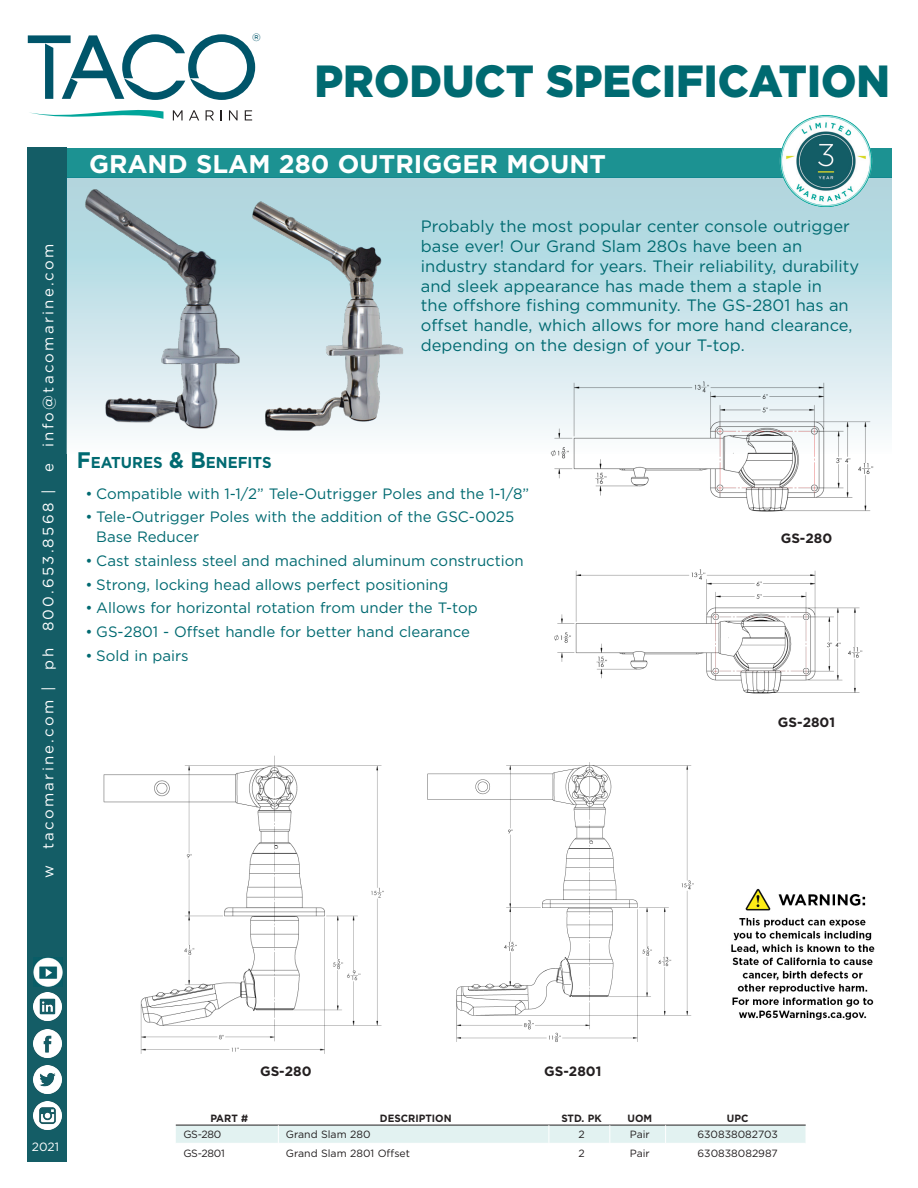
<style>
.page{position:relative;width:918px;height:1188px;background:#fff}
.page>*{position:absolute;margin:0;border:0;box-sizing:border-box;transform-origin:0 0}
.t1{font:900 45px "Gotham";color:#006a71;scale:.95 1}
.Section_Header{font:700 25.5px "Gotham";color:#fff}
.Copy{font:16.5px/19.8px "Gotham";color:#006a71}
.t2{font:700 15.75px "Gotham";color:#006a71;scale:.95 1}
.t3{font:15px/19.5px "Gotham";color:#006a71}
.t4{font:15px "Gotham";letter-spacing:.15em;color:#fff}
.t5{font:700 13.5px "Gotham";color:#231f20}
.t6{font:12px "Gotham";color:#fff}
.Table_Cells_new{font:10.5px "Gotham";color:#231f20}
.Table_Head_new{font:700 10.5px "Gotham";color:#231f20;scale:.95 1}
.t7{font:10.5px "Gotham";color:#00556a}
.s1{font-size:22.5px}
</style>
<div class="page">
<div style="left:28px;top:148px;width:39px;height:1014px;background:#145d66"></div>
<div style="left:67px;top:148px;width:825px;height:29px;background:#1c9292"></div>
<div style="left:67px;top:177px;width:825px;height:277px;background:linear-gradient(to bottom,#a4d1db,#f6fafc)"></div>
<svg style="left:28px;top:34px;width:227px;height:87px"></svg>
<img style="left:34px;top:993px;width:28px;height:28px">
<img style="left:33px;top:1029px;width:28px;height:29px">
<img style="left:33px;top:1065px;width:28px;height:29px">
<img style="left:33px;top:1102px;width:28px;height:28px">
<img style="left:33px;top:957px;width:30px;height:30px">
<img style="left:66px;top:189px;width:282px;height:243px">
<svg style="left:175px;top:1124px;width:630px;height:2px"></svg>
<hr style="left:278px;top:1094px;width:1px;height:31px;background:#fff">
<hr style="left:549px;top:1094px;width:1px;height:31px;background:#fff">
<hr style="left:610px;top:1094px;width:1px;height:31px;background:#fff">
<hr style="left:665px;top:1094px;width:1px;height:31px;background:#fff">
<div style="left:176px;top:1125px;width:630px;height:18px;background:#e2f2f1"></div>
<img style="left:780px;top:115px;width:93px;height:93px">
<img style="left:252px;top:201px;width:151px;height:229px">
<img style="left:530px;top:451px;width:360px;height:243px">
<img style="left:547px;top:279px;width:334px;height:333px">
<img style="left:103px;top:755px;width:281px;height:299px">
<img style="left:427px;top:762px;width:267px;height:280px">
<img style="left:731px;top:888px;width:144px;height:132px">
<p class="t7" style="left:252px;top:32px;width:10px">®</p>
<h1 class="t1" style="left:315px;top:55px;width:607px">PRODUCT SPECIFICATION</h1>
<p class="t4" style="left:38px;top:878px;width:636px;rotate:-90deg">w tacomarine.com | ph 800.653.8568 | e info@tacomarine.com</p>
<p class="Section_Header" style="left:89px;top:148px;width:519px">GRAND SLAM 280 OUTRIGGER MOUNT</p>
<p class="Copy" style="left:421px;top:216px;width:440px">Probably the most popular center console outrigger base ever! Our Grand Slam 280s have been an industry standard for years. Their reliability, durability and sleek appearance has made them a staple in<br>the offshore fishing community. The GS-2801 has an offset handle, which allows for more hand clearance, depending on the design of your T-top.</p>
<p class="t2" style="left:77px;top:452px;width:207px"><span class="s1">F</span>EATURES <span class="s1">&amp; B</span>ENEFITS</p>
<p class="t3" style="left:85px;top:483px;width:445px">• Compatible with 1-1/2” Tele-Outrigger Poles and the 1-1/8”</p>
<p class="t3" style="left:96px;top:507px;width:420px;text-indent:-11px">• Tele-Outrigger Poles with the addition of the GSC-0025<br>Base Reducer</p>
<p class="t3" style="left:85px;top:550px;width:440px">• Cast stainless steel and machined aluminum construction</p>
<p class="t3" style="left:85px;top:574px;width:365px">• Strong, locking head allows perfect positioning</p>
<p class="t3" style="left:85px;top:598px;width:394px">• Allows for horizontal rotation from under the T-top</p>
<p class="t3" style="left:85px;top:622px;width:386px">• GS-2801 - Offset handle for better hand clearance</p>
<p class="t3" style="left:85px;top:646px;width:105px">• Sold in pairs</p>
<p class="t5" style="left:781px;top:529px;width:53px">GS-280</p>
<p class="t5" style="left:778px;top:714px;width:59px">GS-2801</p>
<p class="t6" style="left:32px;top:1139px;width:29px">2021</p>
<p class="t5" style="left:260px;top:1062px;width:53px">GS-280</p>
<p class="t5" style="left:544px;top:1062px;width:59px">GS-2801</p>
<p class="Table_Head_new" style="left:210px;top:1111px;width:41px">PART #</p>
<p class="Table_Head_new" style="left:380px;top:1111px;width:77px">DESCRIPTION</p>
<p class="Table_Head_new" style="left:561px;top:1111px;width:44px">STD. PK</p>
<p class="Table_Head_new" style="left:628px;top:1111px;width:27px">UOM</p>
<p class="Table_Head_new" style="left:727px;top:1111px;width:24px">UPC</p>
<p class="Table_Cells_new" style="left:183px;top:1128px;width:40px">GS-280</p>
<p class="Table_Cells_new" style="left:286px;top:1128px;width:86px">Grand Slam 280</p>
<p class="Table_Cells_new" style="left:578px;top:1128px;width:8px">2</p>
<p class="Table_Cells_new" style="left:630px;top:1128px;width:22px">Pair</p>
<p class="Table_Cells_new" style="left:697px;top:1128px;width:82px">630838082703</p>
<p class="Table_Cells_new" style="left:183px;top:1146px;width:43px">GS-2801</p>
<p class="Table_Cells_new" style="left:286px;top:1146px;width:126px">Grand Slam 2801 Offset</p>
<p class="Table_Cells_new" style="left:578px;top:1146px;width:8px">2</p>
<p class="Table_Cells_new" style="left:630px;top:1146px;width:22px">Pair</p>
<p class="Table_Cells_new" style="left:698px;top:1146px;width:82px">630838082987</p>
</div>
